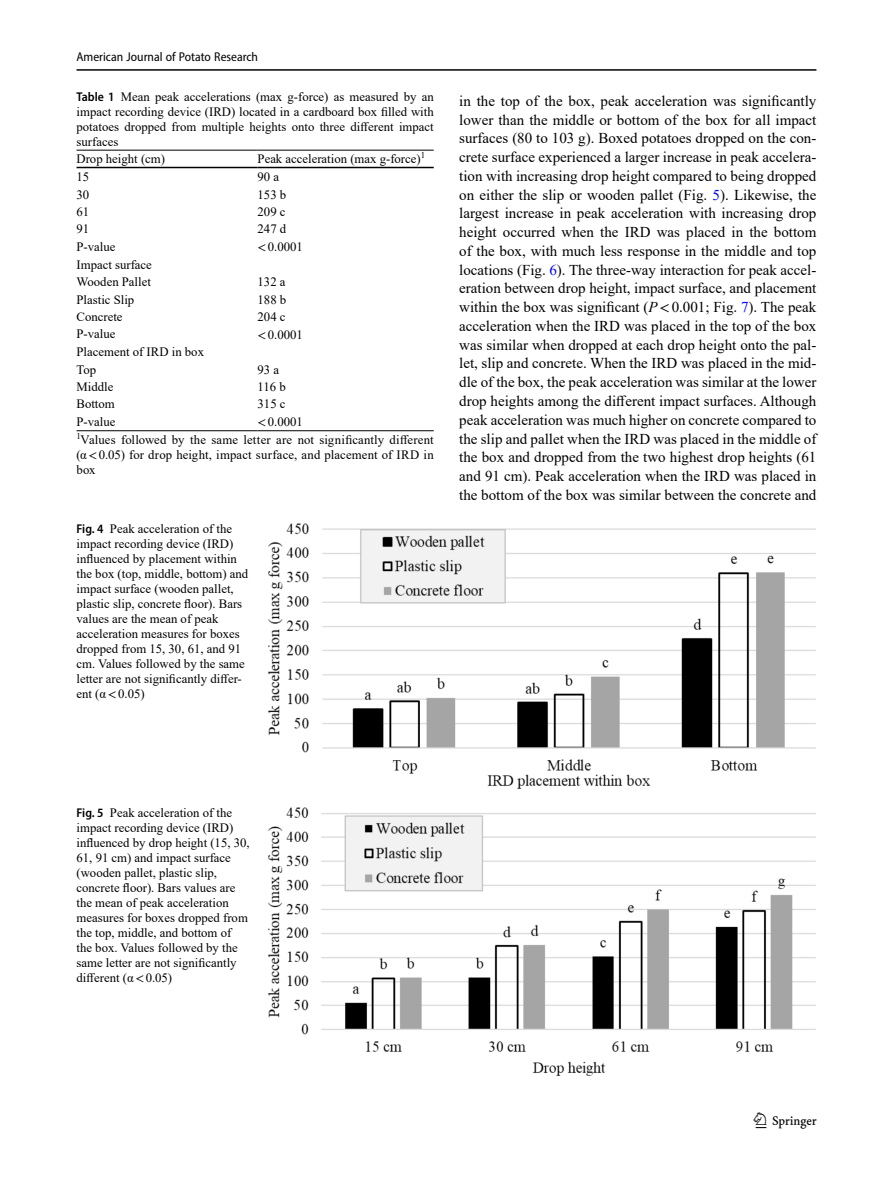
<style>
.page{position:relative;width:893px;height:1187px;background:#fff}
.page>*{position:absolute;margin:0;border:0;box-sizing:border-box;transform-origin:0 0}
.t1{font:22.5px "Springnew";color:#000}
.Body_Text_Indent{font:15px/18.8px "Times New Roman";color:#000;text-align:justify}
.Figure_Caption_Side{font:12.75px/15px "Times New Roman";color:#000}
.Table_Caption{font:12.75px/15px "Times New Roman";color:#000;text-align:justify}
.Table_Body{font:12.75px "Times New Roman";color:#000}
.Table_Footnote{font:12.75px/15px "Times New Roman";letter-spacing:.01em;color:#000;text-align:justify}
.Table_Head{font:12.75px "Times New Roman";color:#000}
.t2{font:semi-condensed 12.75px "Myriad Pro";color:#000}
.s1{font-family:"Myriad Pro";font-weight:600;font-stretch:semi-condensed}
.s2{font-family:"STIX"}
.s3{color:#00f}
.s4{font-style:italic}
</style>
<div class="page">
<hr style="left:77px;top:69px;width:739px;height:2px;background:#000">
<hr style="left:77px;top:167px;width:181px;height:1px;background:#000">
<hr style="left:258px;top:150px;width:176px;height:1px;background:#000">
<hr style="left:258px;top:167px;width:176px;height:1px;background:#000">
<hr style="left:258px;top:430px;width:176px;height:1px;background:#000">
<hr style="left:77px;top:430px;width:181px;height:1px;background:#000">
<hr style="left:77px;top:150px;width:181px;height:1px;background:#000">
<img style="left:268px;top:807px;width:548px;height:269px">
<img style="left:268px;top:523px;width:548px;height:266px">
<p class="t2" style="left:77px;top:49px;width:183px">American Journal of Potato Research</p>
<p class="Table_Caption" style="left:77px;top:89px;width:359px"><span class="s1">Table 1</span> Mean peak accelerations (max g-force) as measured by an impact recording device (IRD) located in a cardboard box filled with potatoes dropped from multiple heights onto three different impact surfaces</p>
<p class="Table_Head" style="left:77px;top:150px;width:90px">Drop height (cm)</p>
<p class="Table_Head" style="left:258px;top:150px;width:169px">Peak acceleration (max g-force)<sup>1</sup></p>
<p class="Table_Body" style="left:77px;top:168px;width:14px">15</p>
<p class="Table_Body" style="left:258px;top:168px;width:23px">90 a</p>
<p class="Table_Body" style="left:77px;top:185px;width:14px">30</p>
<p class="Table_Body" style="left:258px;top:185px;width:30px">153 b</p>
<p class="Table_Body" style="left:77px;top:203px;width:14px">61</p>
<p class="Table_Body" style="left:258px;top:203px;width:29px">209 c</p>
<p class="Table_Body" style="left:77px;top:220px;width:14px">91</p>
<p class="Table_Body" style="left:258px;top:220px;width:30px">247 d</p>
<p class="Table_Body" style="left:77px;top:237px;width:40px">P-value</p>
<p class="Table_Body" style="left:258px;top:238px;width:47px"><span class="s2">&lt;</span>0.0001</p>
<p class="Table_Body" style="left:77px;top:255px;width:77px">Impact surface</p>
<p class="Table_Body" style="left:77px;top:273px;width:76px">Wooden Pallet</p>
<p class="Table_Body" style="left:258px;top:273px;width:29px">132 a</p>
<p class="Table_Body" style="left:77px;top:290px;width:59px">Plastic Slip</p>
<p class="Table_Body" style="left:258px;top:290px;width:30px">188 b</p>
<p class="Table_Body" style="left:77px;top:307px;width:48px">Concrete</p>
<p class="Table_Body" style="left:258px;top:307px;width:29px">204 c</p>
<p class="Table_Body" style="left:77px;top:325px;width:40px">P-value</p>
<p class="Table_Body" style="left:258px;top:326px;width:47px"><span class="s2">&lt;</span>0.0001</p>
<p class="Table_Body" style="left:77px;top:343px;width:129px">Placement of IRD in box</p>
<p class="Table_Body" style="left:77px;top:360px;width:21px">Top</p>
<p class="Table_Body" style="left:258px;top:360px;width:23px">93 a</p>
<p class="Table_Body" style="left:77px;top:378px;width:38px">Middle</p>
<p class="Table_Body" style="left:258px;top:378px;width:30px">116 b</p>
<p class="Table_Body" style="left:77px;top:395px;width:40px">Bottom</p>
<p class="Table_Body" style="left:258px;top:395px;width:29px">315 c</p>
<p class="Table_Body" style="left:77px;top:412px;width:40px">P-value</p>
<p class="Table_Body" style="left:258px;top:413px;width:47px"><span class="s2">&lt;</span>0.0001</p>
<p class="Table_Footnote" style="left:77px;top:431px;width:359px"><sup>1</sup>Values followed by the same letter are not significantly different (α<span class="s2">&lt;</span>0.05) for drop height, impact surface, and placement of IRD in box</p>
<p class="Figure_Caption_Side" style="left:77px;top:520px;width:173px"><span class="s1">Fig. 4</span> Peak acceleration of the impact recording device (IRD) influenced by placement within the box (top, middle, bottom) and impact surface (wooden pallet, plastic slip, concrete floor). Bars values are the mean of peak acceleration measures for boxes dropped from 15, 30, 61, and 91 cm. Values followed by the same letter are not significantly differ&shy;ent (α<span class="s2">&lt;</span>0.05)</p>
<p class="Body_Text_Indent" style="left:459px;top:91px;width:359px">in the top of the box, peak acceleration was significantly lower than the middle or bottom of the box for all impact surfaces (80 to 103 g). Boxed potatoes dropped on the con&shy;crete surface experienced a larger increase in peak accelera&shy;tion with increasing drop height compared to being dropped on either the slip or wooden pallet (Fig. <span class="s3">5</span>). Likewise, the largest increase in peak acceleration with increasing drop height occurred when the IRD was placed in the bottom of the box, with much less response in the middle and top locations (Fig. <span class="s3">6</span>). The three-way interaction for peak accel&shy;eration between drop height, impact surface, and placement within the box was significant (<span class="s4">P</span><span class="s2">&lt;</span>0.001; Fig. <span class="s3">7</span>). The peak acceleration when the IRD was placed in the top of the box was similar when dropped at each drop height onto the pal&shy;let, slip and concrete. When the IRD was placed in the mid&shy;dle of the box, the peak acceleration was similar at the lower drop heights among the different impact surfaces. Although peak acceleration was much higher on concrete compared to the slip and pallet when the IRD was placed in the middle of the box and dropped from the two highest drop heights (61 and 91 cm). Peak acceleration when the IRD was placed in the bottom of the box was similar between the concrete and</p>
<p class="Figure_Caption_Side" style="left:77px;top:804px;width:175px"><span class="s1">Fig. 5</span> Peak acceleration of the impact recording device (IRD) influenced by drop height (15, 30,<br>61, 91 cm) and impact surface (wooden pallet, plastic slip, concrete floor). Bars values are the mean of peak acceleration measures for boxes dropped from the top, middle, and bottom of the box. Values followed by the same letter are not significantly different (α<span class="s2">&lt;</span>0.05)</p>
<h1 class="t1" style="left:756px;top:1107px;width:63px">1 3</h1>
</div>
